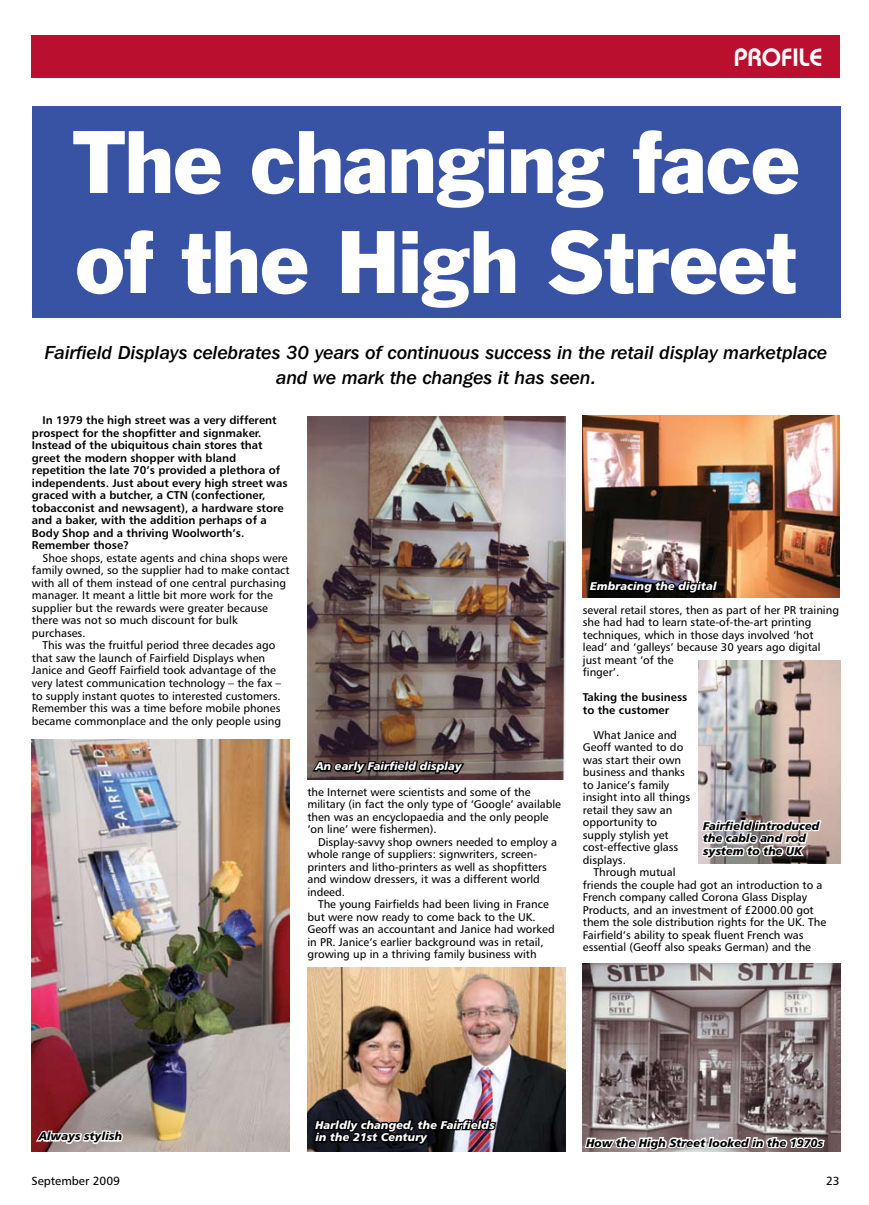
<style>
.page{position:relative;width:869px;height:1205px;background:#fff}
.page>*{position:absolute;margin:0;border:0;box-sizing:border-box;transform-origin:0 0}
.t1{font:81.25px/100px "Franklin Gothic BT";letter-spacing:-.01em;color:#fff}
.t2{font:600 25px "Bauhaus IT Cby BT";color:#fff}
.t3{font:18.75px/25px "Franklin Gothic IT Cby BT Med Ital";color:#000;text-align:center}
.t4{font:11.88px "Humanist 777 BT Roman B";color:#000}
.t5{font:11.25px/12.5px "Humanist 777 BT Roman B";color:#000}
.t6{font:11.25px/12.5px "Humanist 777 BT Bold B";color:#000}
.t7{font:11.25px/12.5px "Humanist 777 BT Black Italic B";color:#000}
.t8{font:11.25px/12.5px "Humanist 777 BT Black Italic B";color:#fff}
</style>
<div class="page">
<div style="left:31px;top:35px;width:808px;height:43px;background:#ba0f2e"></div>
<div style="left:32px;top:106px;width:808px;height:211px;background:#3953a4"></div>
<img style="left:32px;top:739px;width:257px;height:413px">
<img style="left:307px;top:417px;width:258px;height:362px">
<img style="left:582px;top:415px;width:257px;height:183px">
<img style="left:307px;top:967px;width:258px;height:185px">
<img style="left:582px;top:963px;width:258px;height:189px">
<img style="left:698px;top:660px;width:142px;height:204px">
<svg style="left:34px;top:1123px;width:90px;height:29px"></svg>
<svg style="left:310px;top:743px;width:156px;height:37px;background:#443535"></svg>
<img style="left:312px;top:1101px;width:185px;height:51px">
<svg style="left:583px;top:1119px;width:243px;height:33px"></svg>
<svg style="left:699px;top:802px;width:123px;height:62px"></svg>
<img style="left:586px;top:563px;width:133px;height:35px">
<h2 class="t2" style="left:733px;top:42px;width:90px">PROFILE</h2>
<h1 class="t1" style="left:72px;top:113px;width:728px">The changing face of the High Street</h1>
<h3 class="t3" style="left:45px;top:339px;width:783px">Fairfield Displays celebrates 30 years of continuous success in the retail display marketplace and we mark the changes it has seen.</h3>
<p class="t6" style="left:32px;top:414px;width:257px;text-indent:11px">In 1979 the high street was a very different prospect for the shopfitter and signmaker.<br>Instead of the ubiquitous chain stores that greet the modern shopper with bland repetition the late 70’s provided a plethora of independents. Just about every high street was graced with a butcher, a CTN (confectioner, tobacconist and newsagent), a hardware store and a baker, with the addition perhaps of a Body Shop and a thriving Woolworth’s.<br>Remember those?</p>
<p class="t5" style="left:32px;top:551px;width:259px;text-indent:11px">Shoe shops, estate agents and china shops were family owned, so the supplier had to make contact with all of them instead of one central purchasing manager. It meant a little bit more work for the supplier but the rewards were greater because there was not so much discount for bulk purchases.</p>
<p class="t5" style="left:32px;top:639px;width:251px;text-indent:11px">This was the fruitful period three decades ago that saw the launch of Fairfield Displays when Janice and Geoff Fairfield took advantage of the very latest communication technology – the fax – to supply instant quotes to interested customers.<br>Remember this was a time before mobile phones became commonplace and the only people using</p>
<p class="t8" style="left:315px;top:760px;width:148px">An early Fairfield display</p>
<p class="t5" style="left:307px;top:785px;width:255px">the Internet were scientists and some of the military (in fact the only type of ‘Google’ available then was an encyclopaedia and the only people ‘on line’ were fishermen).</p>
<p class="t5" style="left:307px;top:835px;width:251px;text-indent:11px">Display-savvy shop owners needed to employ a whole range of suppliers: signwriters, screen&shy;printers and litho-printers as well as shopfitters and window dressers, it was a different world indeed.</p>
<p class="t5" style="left:307px;top:898px;width:249px;text-indent:11px">The young Fairfields had been living in France but were now ready to come back to the UK.<br>Geoff was an accountant and Janice had worked in PR. Janice’s earlier background was in retail, growing up in a thriving family business with</p>
<p class="t8" style="left:590px;top:580px;width:128px">Embracing the digital</p>
<p class="t5" style="left:582px;top:603px;width:257px">several retail stores, then as part of her PR training she had had to learn state-of-the-art printing techniques, which in those days involved ‘hot lead’ and ‘galleys’ because 30 years ago digital just meant ‘of the<br>finger’.</p>
<p class="t6" style="left:582px;top:691px;width:106px">Taking the business to the customer</p>
<p class="t5" style="left:582px;top:728px;width:109px;text-indent:11px">What Janice and<br>Geoff wanted to do was start their own business and thanks to Janice’s family insight into all things retail they saw an opportunity to supply stylish yet cost-effective glass displays.</p>
<p class="t5" style="left:582px;top:866px;width:245px;text-indent:11px">Through mutual<br>friends the couple had got an introduction to a French company called Corona Glass Display Products, and an investment of £2000.00 got them the sole distribution rights for the UK. The Fairfield’s ability to speak fluent French was essential (Geoff also speaks German) and the</p>
<p class="t7" style="left:703px;top:819px;width:118px">Fairfield introduced the cable and rod system to the UK</p>
<p class="t7" style="left:39px;top:1130px;width:85px">Always stylish</p>
<p class="t8" style="left:315px;top:1118px;width:181px">Harldly changed, the Fairfields in the 21st Century</p>
<p class="t7" style="left:586px;top:1136px;width:238px">How the High Street looked in the 1970s</p>
<p class="t4" style="left:31px;top:1173px;width:90px">September 2009</p>
<p class="t4" style="left:825px;top:1173px;width:15px">23</p>
</div>
